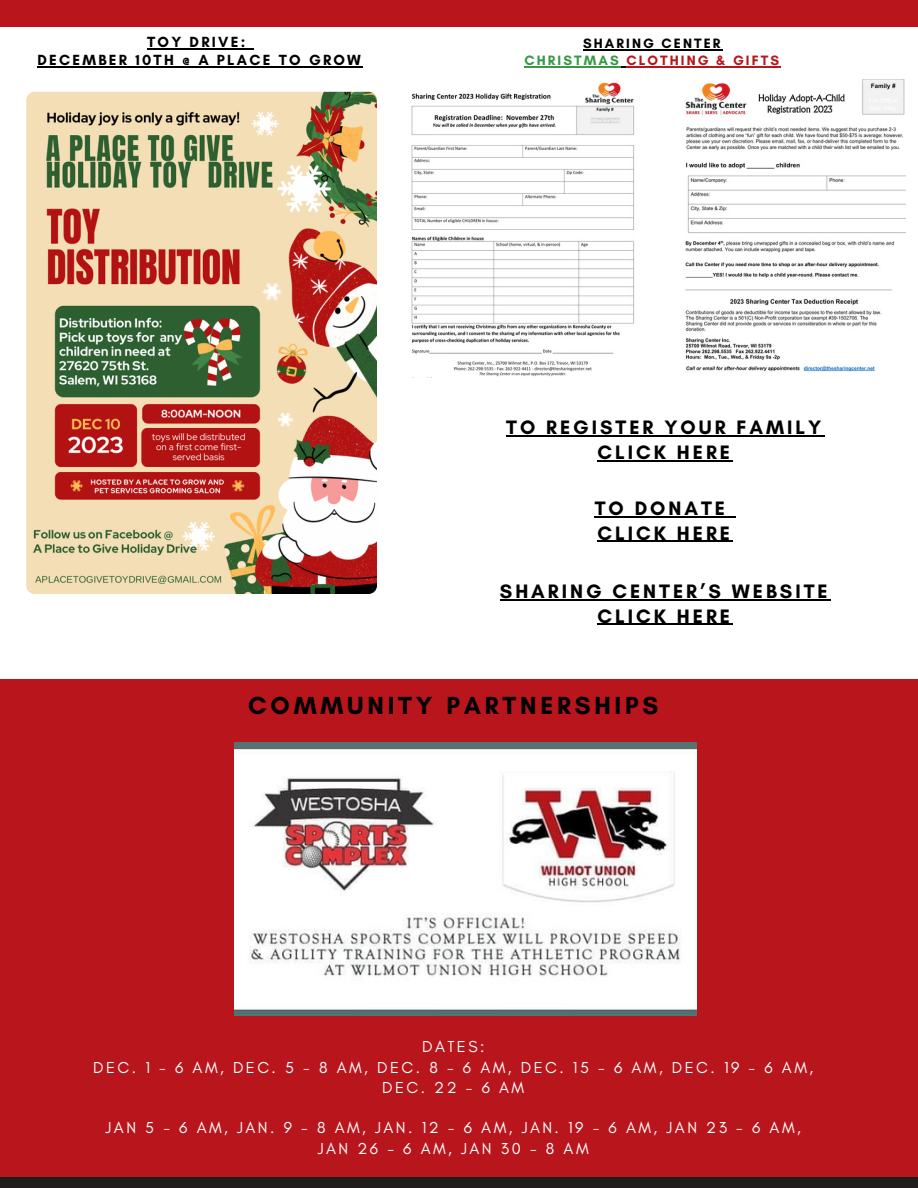
<style>
.page{position:relative;width:918px;height:1188px;background:#fff}
.page>*{position:absolute;margin:0;border:0;box-sizing:border-box;transform-origin:0 0}
.t1{font:700 25.2px "Glacial Indifference";letter-spacing:.15em;color:#000}
.t2{font:700 19.8px/24.8px "Glacial Indifference";letter-spacing:.15em;color:#000;text-align:center}
.t3{font:16.2px/20.2px "Glacial Indifference";letter-spacing:.15em;color:#fff;text-align:center}
.t4{font:700 15px "Glacial Indifference";letter-spacing:.15em;color:#000}
.t5{font:700 13.8px "Glacial Indifference";letter-spacing:.15em;color:#b8161c}
.t6{font:700 13.8px "Glacial Indifference";letter-spacing:.15em;color:#000}
.s1{color:#389846}
</style>
<div class="page">
<div style="left:0;top:679px;width:918px;height:509px;background:#b8161c"></div>
<div style="left:0;top:0;width:918px;height:27px;background:#b8161c"></div>
<div style="left:0;top:1178px;width:918px;height:10px;background:#211d1e"></div>
<img style="left:26px;top:92px;width:351px;height:502px;border-radius:8px">
<img style="left:411px;top:82px;width:223px;height:296px">
<img style="left:685px;top:79px;width:221px;height:293px">
<img style="left:234px;top:742px;width:462px;height:273px">
<hr style="left:147px;top:48px;width:101px;height:2px;background:#000">
<svg style="left:248px;top:48px;width:6px;height:2px"></svg>
<hr style="left:37px;top:66px;width:326px;height:2px;background:#000">
<hr style="left:583px;top:50px;width:140px;height:1px;background:#000">
<hr style="left:525px;top:66px;width:96px;height:2px;background:#389846">
<hr style="left:626px;top:66px;width:155px;height:2px;background:#b8161c">
<hr style="left:506px;top:435px;width:318px;height:2px;background:#000">
<hr style="left:598px;top:460px;width:135px;height:1px;background:#000">
<hr style="left:595px;top:516px;width:133px;height:1px;background:#000">
<hr style="left:598px;top:541px;width:135px;height:1px;background:#000">
<hr style="left:500px;top:599px;width:331px;height:1px;background:#000">
<hr style="left:598px;top:624px;width:135px;height:1px;background:#000">
<p class="t4" style="left:147px;top:33px;width:100px">TOY DRIVE:</p>
<p class="t4" style="left:37px;top:51px;width:325px">DECEMBER 10TH @ A PLACE TO GROW</p>
<p class="t6" style="left:583px;top:35px;width:139px">SHARING CENTER</p>
<p class="t5" style="left:525px;top:52px;width:256px"><span class="s1">CHRISTMAS</span> CLOTHING &amp; GIFTS</p>
<p class="t2" style="left:506px;top:415px;width:317px">TO REGISTER YOUR FAMILY<br>CLICK HERE</p>
<p class="t2" style="left:595px;top:496px;width:132px">TO DONATE</p>
<p class="t2" style="left:598px;top:520px;width:134px">CLICK HERE</p>
<p class="t2" style="left:500px;top:579px;width:329px">SHARING CENTER’S WEBSITE<br>CLICK HERE</p>
<p class="t1" style="left:248px;top:690px;width:412px">COMMUNITY PARTNERSHIPS</p>
<p class="t3" style="left:422px;top:1037px;width:64px">DATES:</p>
<p class="t3" style="left:93px;top:1057px;width:721px">DEC. 1 - 6 AM, DEC. 5 - 8 AM, DEC. 8 - 6 AM, DEC. 15 - 6 AM, DEC. 19 - 6 AM,<br>DEC. 22 - 6 AM</p>
<p class="t3" style="left:106px;top:1118px;width:697px">JAN 5 - 6 AM, JAN. 9 - 8 AM, JAN. 12 - 6 AM, JAN. 19 - 6 AM, JAN 23 - 6 AM,<br>JAN 26 - 6 AM, JAN 30 - 8 AM</p>
</div>
